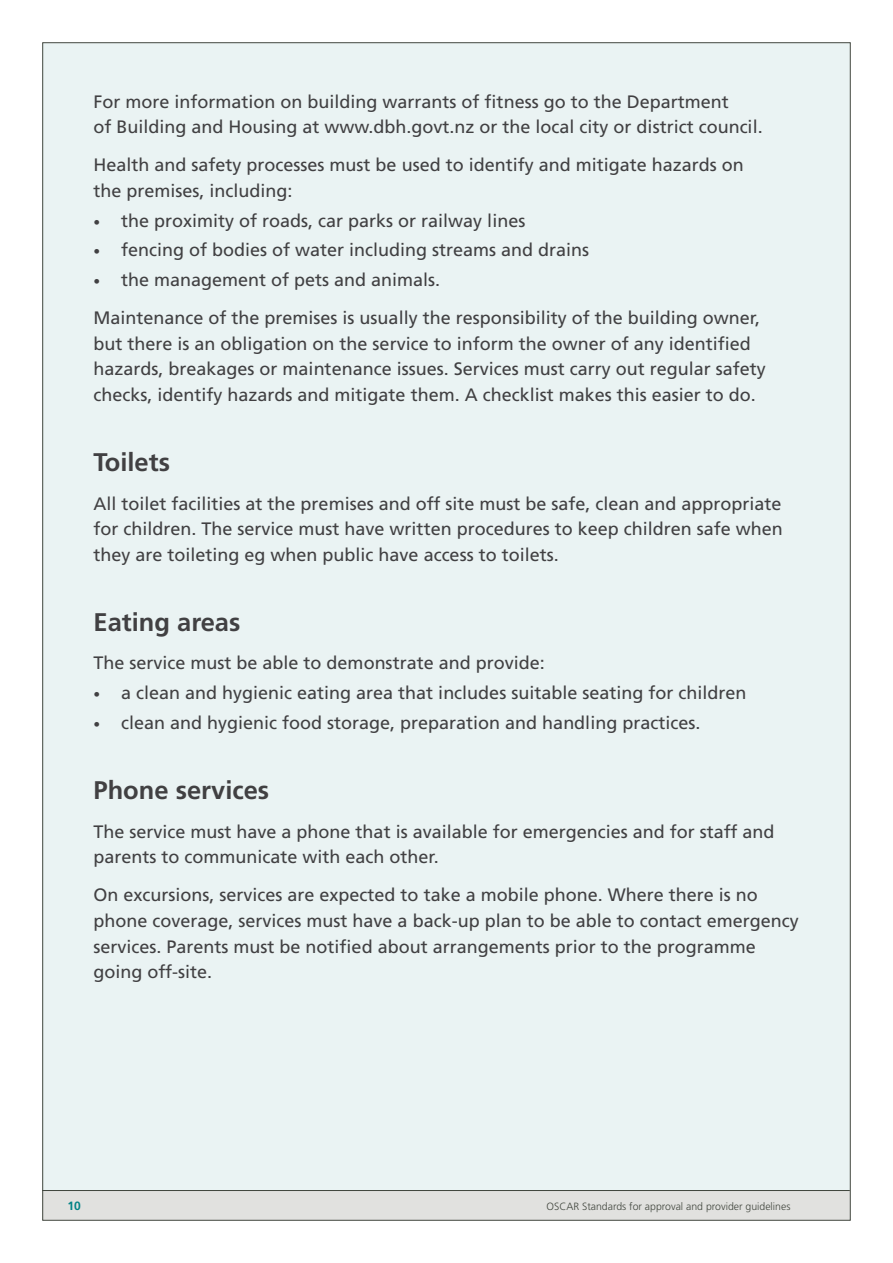
<style>
.page{position:relative;width:893px;height:1263px;background:#fff}
.page>*{position:absolute;margin:0;border:0;box-sizing:border-box;transform-origin:0 0}
.t1{font:700 25.5px "Frutiger";color:#414042}
.t2{font:18px/25.5px "Frutiger";color:#414042}
.t3{font:700 12px "Frutiger";color:#008286}
.t4{font:300 10.5px "Frutiger";color:#41463e}
.s1{font-size:13.5px}
</style>
<div class="page">
<div style="left:42px;top:43px;width:808px;height:1148px;background:#eaf3f3"></div>
<div style="left:42px;top:1191px;width:808px;height:29px;background:#e1e1df"></div>
<hr style="left:42px;top:1190px;width:808px;height:1px;background:#41463e">
<p class="t2" style="left:94px;top:88px;width:671px">For more information on building warrants of fitness go to the Department<br>of Building and Housing at www.dbh.govt.nz or the local city or district council.</p>
<p class="t2" style="left:94px;top:152px;width:652px">Health and safety processes must be used to identify and mitigate hazards on the premises, including:</p>
<p class="t2" style="left:94px;top:207px;width:433px"><span class="s1">•</span> the proximity of roads, car parks or railway lines</p>
<p class="t2" style="left:94px;top:237px;width:497px"><span class="s1">•</span> fencing of bodies of water including streams and drains</p>
<p class="t2" style="left:94px;top:261px;width:668px;line-height:38.2px"><span class="s1">•</span> the management of pets and animals.<br>Maintenance of the premises is usually the responsibility of the building owner,</p>
<p class="t2" style="left:94px;top:331px;width:674px">but there is an obligation on the service to inform the owner of any identified hazards, breakages or maintenance issues. Services must carry out regular safety checks, identify hazards and mitigate them. A checklist makes this easier to do.</p>
<h1 class="t1" style="left:94px;top:447px;width:78px">Toilets</h1>
<p class="t2" style="left:94px;top:490px;width:691px;text-align:justify">All toilet facilities at the premises and off site must be safe, clean and appropriate for children. The service must have written procedures to keep children safe when they are toileting eg when public have access to toilets.</p>
<h1 class="t1" style="left:94px;top:607px;width:148px">Eating areas</h1>
<p class="t2" style="left:94px;top:650px;width:453px">The service must be able to demonstrate and provide:</p>
<p class="t2" style="left:94px;top:680px;width:654px"><span class="s1">•</span> a clean and hygienic eating area that includes suitable seating for children</p>
<p class="t2" style="left:94px;top:710px;width:608px"><span class="s1">•</span> clean and hygienic food storage, preparation and handling practices.</p>
<h1 class="t1" style="left:94px;top:776px;width:177px">Phone services</h1>
<p class="t2" style="left:94px;top:818px;width:682px">The service must have a phone that is available for emergencies and for staff and parents to communicate with each other.</p>
<p class="t2" style="left:94px;top:882px;width:707px">On excursions, services are expected to take a mobile phone. Where there is no phone coverage, services must have a back-up plan to be able to contact emergency services. Parents must be notified about arrangements prior to the programme going off-site.</p>
<p class="t3" style="left:67px;top:1199px;width:15px">10</p>
<p class="t4" style="left:546px;top:1200px;width:245px">OSCAR Standards for approval and provider guidelines</p>
</div>
